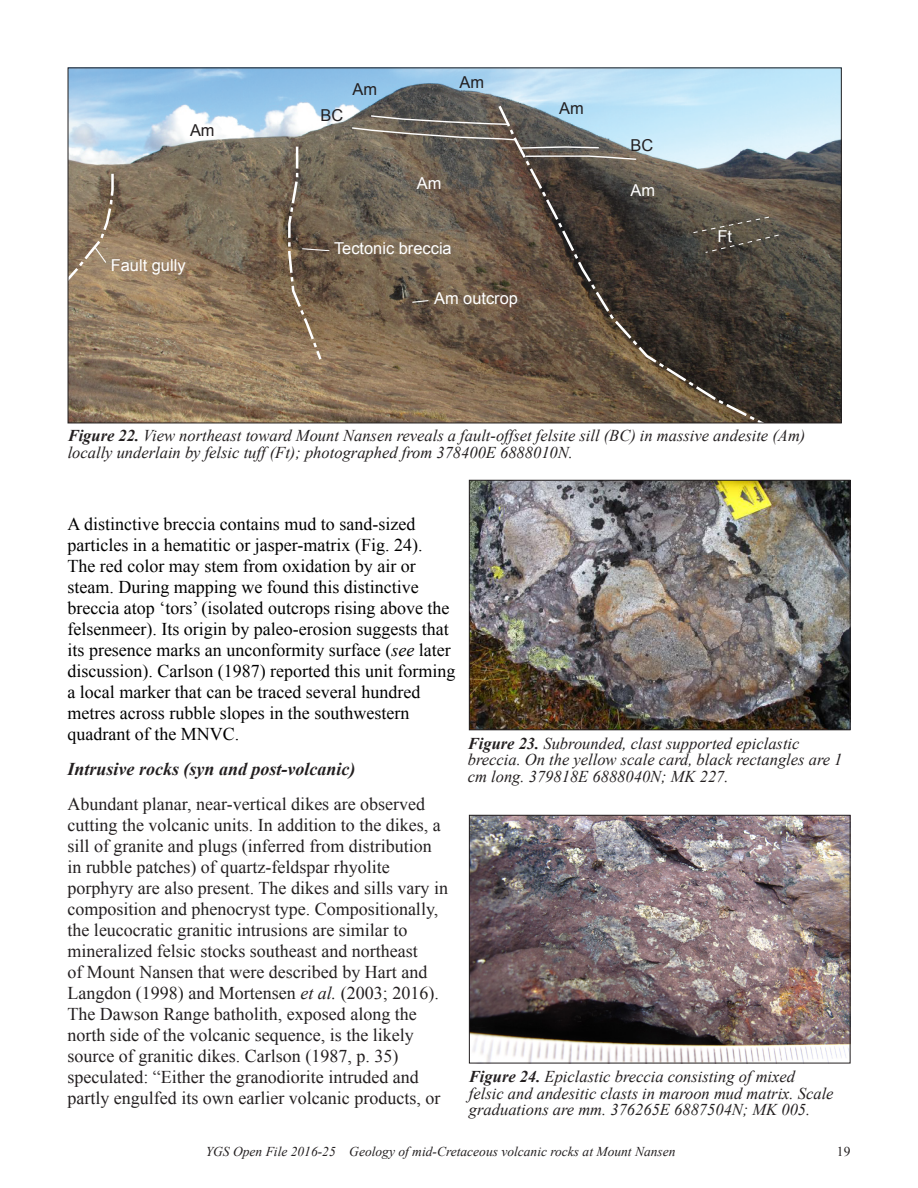
<style>
.page{position:relative;width:918px;height:1188px;background:#fff}
.page>*{position:absolute;margin:0;border:0;box-sizing:border-box;transform-origin:0 0}
.YGS_OF_normal{font:18px/21px "Times New Roman";color:#231f20}
.YGS_OF_normal-2{font:18px/21px "Times New Roman";color:#000}
.YGS_OF_Header_2{font:italic 700 18px "Times New Roman";color:#231f20}
.YGS_OF_table_caption{font:italic 16.5px/16.5px "Times New Roman";color:#231f20}
.t1{font:16.35px "Arial";color:#fff}
.t2{font:16.35px "Arial";color:#231f20}
.t3{font:italic 13.5px "Times New Roman";color:#231f20}
.t4{font:13.5px "Times New Roman";color:#231f20}
.s1{font-weight:700}
.s2{font-style:italic}
</style>
<div class="page">
<img style="left:70px;top:70px;width:770px;height:351px">
<svg style="left:496px;top:103px;width:296px;height:318px;background:#645d55"></svg>
<svg style="left:525px;top:155px;width:112px;height:6px"></svg>
<svg style="left:351px;top:114px;width:249px;height:35px;background:#74716b"></svg>
<svg style="left:70px;top:171px;width:45px;height:115px;background:#958169"></svg>
<svg style="left:287px;top:144px;width:42px;height:218px;background:#7a6956"></svg>
<svg style="left:412px;top:300px;width:16px;height:3px"></svg>
<svg style="left:692px;top:216px;width:88px;height:38px;background:#5a5449"></svg>
<img style="left:471px;top:482px;width:377px;height:246px">
<div style="left:469px;top:480px;width:381px;height:250px;border:1px solid #231f20"></div>
<img style="left:471px;top:817px;width:377px;height:244px">
<div style="left:469px;top:815px;width:381px;height:248px;border:1px solid #231f20"></div>
<p class="t2" style="left:190px;top:120px;width:26px">Am</p>
<p class="t1" style="left:111px;top:255px;width:76px">Fault gully</p>
<p class="t2" style="left:320px;top:104px;width:24px">BC</p>
<p class="t2" style="left:353px;top:79px;width:26px">Am</p>
<p class="t2" style="left:460px;top:72px;width:26px">Am</p>
<p class="t1" style="left:417px;top:173px;width:26px">Am</p>
<p class="t1" style="left:334px;top:237px;width:119px">Tectonic breccia</p>
<p class="t1" style="left:434px;top:287px;width:85px">Am outcrop</p>
<p class="t2" style="left:559px;top:97px;width:26px">Am</p>
<p class="t2" style="left:631px;top:135px;width:24px">BC</p>
<p class="t1" style="left:631px;top:180px;width:26px">Am</p>
<p class="t1" style="left:718px;top:225px;width:16px">Ft</p>
<p class="YGS_OF_table_caption" style="left:68px;top:427px;width:739px"><span class="s1">Figure 22.</span> View northeast toward Mount Nansen reveals a fault-offset felsite sill (BC) in massive andesite (Am) locally underlain by felsic tuff (Ft); photographed from 378400E 6888010N.</p>
<p class="YGS_OF_normal-2" style="left:68px;top:513px;width:389px">A distinctive breccia contains mud to sand-sized particles in a hematitic or jasper-matrix (Fig. 24).<br>The red color may stem from oxidation by air or steam. During mapping we found this distinctive breccia atop ‘tors’ (isolated outcrops rising above the felsenmeer). Its origin by paleo-erosion suggests that its presence marks an unconformity surface (<span class="s2">see</span> later discussion). Carlson (1987) reported this unit forming a local marker that can be traced several hundred metres across rubble slopes in the southwestern quadrant of the MNVC.</p>
<p class="YGS_OF_Header_2" style="left:68px;top:757px;width:289px">Intrusive rocks (syn and post-volcanic)</p>
<p class="YGS_OF_normal" style="left:68px;top:793px;width:382px">Abundant planar, near-vertical dikes are observed cutting the volcanic units. In addition to the dikes, a sill of granite and plugs (inferred from distribution in rubble patches) of quartz-feldspar rhyolite porphyry are also present. The dikes and sills vary in composition and phenocryst type. Compositionally, the leucocratic granitic intrusions are similar to mineralized felsic stocks southeast and northeast<br>of Mount Nansen that were described by Hart and Langdon (1998) and Mortensen <span class="s2">et al.</span> (2003; 2016).<br>The Dawson Range batholith, exposed along the north side of the volcanic sequence, is the likely source of granitic dikes. Carlson (1987, p. 35) speculated: “Either the granodiorite intruded and partly engulfed its own earlier volcanic products, or</p>
<p class="YGS_OF_table_caption" style="left:468px;top:734px;width:376px"><span class="s1">Figure 23.</span> Subrounded, clast supported epiclastic breccia. On the yellow scale card, black rectangles are 1 cm long. 379818E 6888040N; MK 227.</p>
<p class="YGS_OF_table_caption" style="left:469px;top:1068px;width:366px"><span class="s1">Figure 24.</span> Epiclastic breccia consisting of mixed felsic and andesitic clasts in maroon mud matrix. Scale graduations are mm. 376265E 6887504N; MK 005.</p>
<p class="t3" style="left:206px;top:1142px;width:471px">YGS Open File 2016-25 Geology of mid-Cretaceous volcanic rocks at Mount Nansen</p>
<p class="t4" style="left:837px;top:1142px;width:15px">19</p>
</div>
